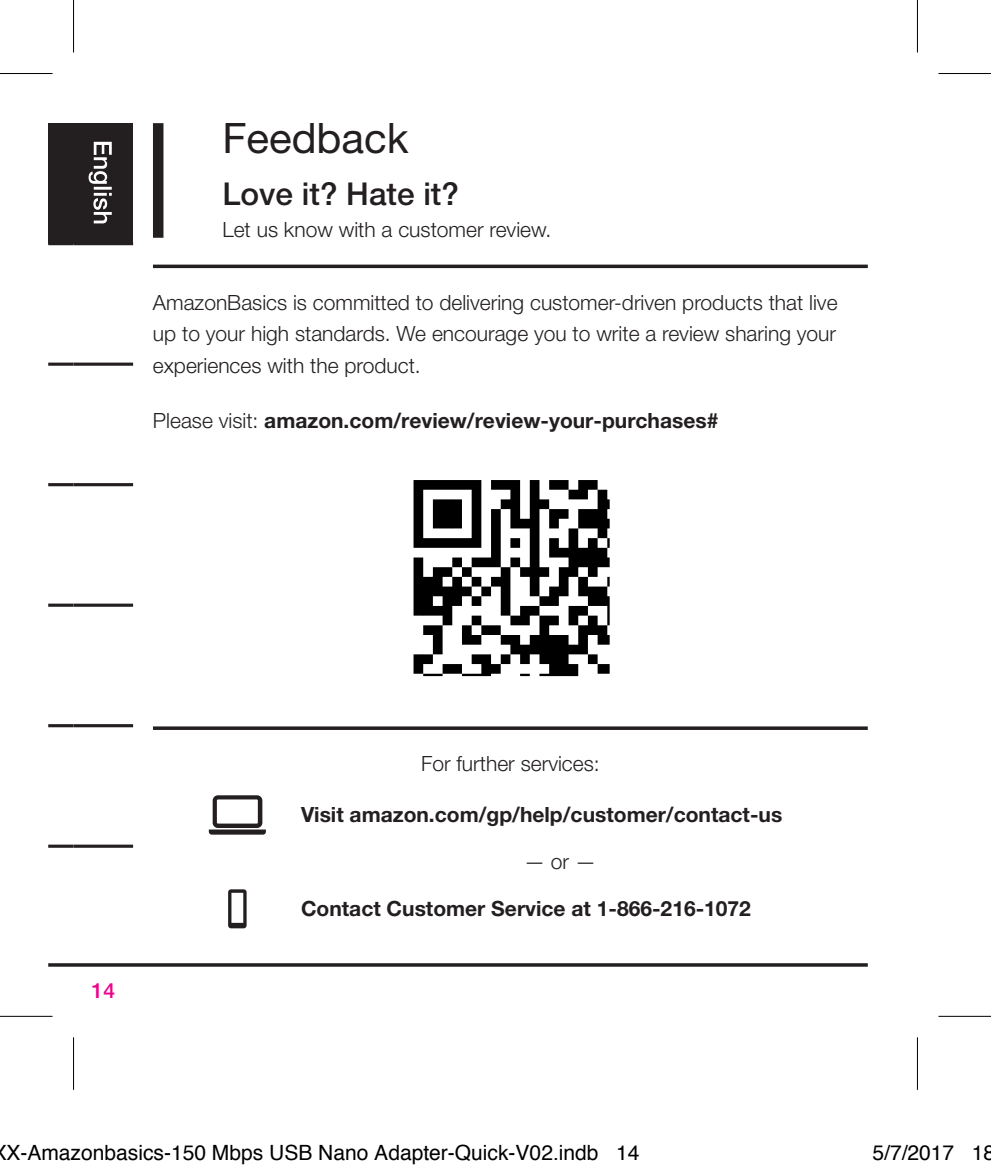
<style>
.page{position:relative;width:991px;height:1171px;background:#fff}
.page>*{position:absolute;margin:0;border:0;box-sizing:border-box;transform-origin:0 0}
.Headline-01{font:42px "Helvetica Neue LT Std";color:#231f20}
.Headline-02{font:500 31.5px "Helvetica Neue LT Std";color:#231f20}
.Body{font:300 21px/31.5px "Helvetica Neue LT Std";color:#231f20;text-align:justify}
.Body-2{font:700 21px "Helvetica Neue LT Std";color:#231f20}
.t1{font:21px "Helvetica";color:#000}
.Body_SB{font:700 21px "Helvetica Neue LT Std";color:#231f20}
.Body_SB-2{font:300 21px "Helvetica Neue LT Std";color:#231f20}
.t2{font:500 21px "Helvetica Neue LT Std";color:#ed028c}
.s1{font-weight:300}
</style>
<div class="page">
<hr style="left:48px;top:963px;width:819px;height:3px;background:#231f20">
<div style="left:74px;top:123px;width:59px;height:121px;background:#231f20"></div>
<div style="left:48px;top:123px;width:26px;height:121px;background:#231f20"></div>
<svg style="left:74px;top:603px;width:59px;height:4px"></svg>
<hr style="left:74px;top:724px;width:59px;height:3px;background:#231f20">
<svg style="left:74px;top:844px;width:59px;height:4px"></svg>
<svg style="left:48px;top:603px;width:25px;height:4px"></svg>
<hr style="left:48px;top:724px;width:25px;height:3px;background:#231f20">
<svg style="left:48px;top:844px;width:25px;height:4px"></svg>
<hr style="left:74px;top:242px;width:59px;height:3px;background:#231f20">
<hr style="left:48px;top:242px;width:25px;height:3px;background:#231f20">
<svg style="left:74px;top:362px;width:59px;height:4px"></svg>
<svg style="left:48px;top:362px;width:25px;height:4px"></svg>
<hr style="left:74px;top:483px;width:59px;height:3px;background:#231f20">
<hr style="left:48px;top:483px;width:25px;height:3px;background:#231f20">
<svg style="left:89px;top:142px;width:23px;height:81px"></svg>
<hr style="left:153px;top:265px;width:714px;height:3px;background:#231f20">
<svg style="left:413px;top:480px;width:196px;height:196px"></svg>
<svg style="left:153px;top:726px;width:714px;height:4px;background:#3d3a3b"></svg>
<svg style="left:209px;top:795px;width:57px;height:39px"></svg>
<svg style="left:228px;top:889px;width:18px;height:39px"></svg>
<div style="left:153px;top:123px;width:10px;height:115px;background:#231f20"></div>
<div style="left:71px;top:0;width:5px;height:53px;background:#f8f8f8"></div>
<div style="left:71px;top:1037px;width:5px;height:53px;background:#f8f8f8"></div>
<svg style="left:917px;top:0;width:1px;height:53px"></svg>
<svg style="left:917px;top:1037px;width:1px;height:53px"></svg>
<hr style="left:0;top:73px;width:52px;height:1px;background:#000">
<hr style="left:938px;top:73px;width:52px;height:1px;background:#000">
<hr style="left:0;top:1015px;width:52px;height:2px;background:#000">
<hr style="left:938px;top:1015px;width:52px;height:2px;background:#000">
<hr style="left:73px;top:0;width:1px;height:53px;background:#000">
<hr style="left:73px;top:1037px;width:1px;height:53px;background:#000">
<hr style="left:916px;top:0;width:1px;height:53px;background:#000">
<hr style="left:916px;top:1037px;width:1px;height:53px;background:#000">
<p class="Headline-01" style="left:222px;top:113px;width:187px">Feedback</p>
<p class="Headline-02" style="left:222px;top:175px;width:238px">Love it? Hate it?</p>
<p class="Body" style="left:222px;top:213px;width:330px">Let us know with a customer review.</p>
<p class="Body" style="left:153px;top:286px;width:686px">AmazonBasics is committed to delivering customer-driven products that live up to your high standards. We encourage you to write a review sharing your experiences with the product.</p>
<p class="Body_SB" style="left:153px;top:407px;width:567px"><span class="s1">Please visit:</span> amazon.com/review/review-your-purchases#</p>
<p class="t2" style="left:92px;top:978px;width:25px">14</p>
<p class="Body_SB-2" style="left:421px;top:751px;width:180px">For further services:</p>
<p class="Body-2" style="left:301px;top:802px;width:482px">Visit amazon.com/gp/help/customer/contact-us</p>
<p class="Body" style="left:524px;top:846px;width:73px">— or —</p>
<p class="Body-2" style="left:301px;top:896px;width:451px">Contact Customer Service at 1-866-216-1072</p>
<p class="t1" style="left:6px;top:1137px;width:634px">X-Amazonbasics-150 Mbps USB Nano Adapter-Quick-V02.indb 14</p>
<p class="t1" style="left:872px;top:1137px;width:124px">5/7/2017 18</p>
</div>
